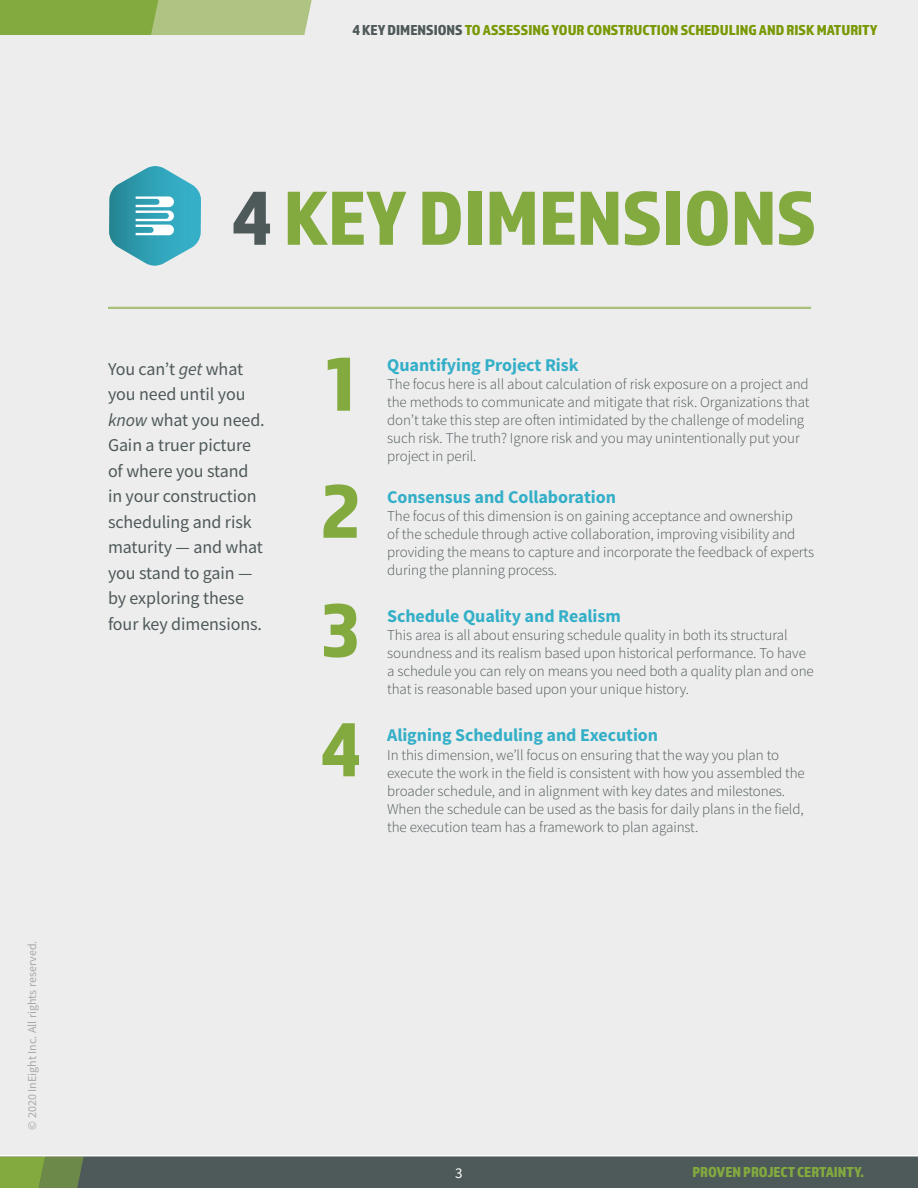
<style>
.page{position:relative;width:918px;height:1188px;background:#fff}
.page>*{position:absolute;margin:0;border:0;box-sizing:border-box;transform-origin:0 0}
.t1{font:79.5px "Almaq Refined";color:#82aa3f}
.t2{font:18px/25.5px "Source Sans Pro";letter-spacing:-.005em;color:#4e595a}
.t3{font:700 18px "Source Sans Pro";letter-spacing:-.005em;color:#34afc8}
.t4{font:300 15px/18px "Source Sans Pro";letter-spacing:-.005em;color:#4e595a}
.t5{font:15px "Almaq Refined";color:#789904}
.t6{font:15px "Almaq Refined";color:#82aa3f}
.t7{font:15px "Source Sans Pro";color:#fff}
.t8{font:12px "Source Sans Pro";color:#a7a9a9}
.s1{color:#4e595a}
.s2{font-style:italic}
</style>
<div class="page">
<div style="left:0;top:0;width:918px;height:1157px;background:#eeeded"></div>
<div style="left:0;top:1156px;width:918px;height:32px;background:#4e595a"></div>
<svg style="left:0;top:1156px;width:84px;height:32px;background:#779847"></svg>
<hr style="left:0;top:1155px;width:918px;height:1px;background:#fff">
<svg style="left:0;top:0;width:312px;height:35px;background:#99b762"></svg>
<hr style="left:108px;top:307px;width:703px;height:2px;background:#a8c077">
<svg style="left:109px;top:166px;width:92px;height:100px"></svg>
<p class="t8" style="left:24px;top:1130px;width:190px;rotate:-90deg">© 2020 InEight Inc. All rights reserved.</p>
<p class="t5" style="left:352px;top:21px;width:527px"><span class="s1">4 KEY DIMENSIONS</span> TO ASSESSING YOUR CONSTRUCTION SCHEDULING AND RISK MATURITY</p>
<h1 class="t1" style="left:232px;top:170px;width:586px"><span class="s1">4</span> KEY DIMENSIONS</h1>
<p class="t2" style="left:108px;top:356px;width:158px">You can’t <span class="s2">get</span> what you need until you <span class="s2">know</span> what you need.<br>Gain a truer picture of where you stand in your construction scheduling and risk maturity — and what you stand to gain — by exploring these four key dimensions.</p>
<h1 class="t1" style="left:326px;top:336px;width:31px">1</h1>
<p class="t3" style="left:387px;top:353px;width:193px">Quantifying Project Risk</p>
<p class="t4" style="left:387px;top:375px;width:424px">The focus here is all about calculation of risk exposure on a project and the methods to communicate and mitigate that risk. Organizations that don’t take this step are often intimidated by the challenge of modeling such risk. The truth? Ignore risk and you may unintentionally put your project in peril.</p>
<h1 class="t1" style="left:321px;top:463px;width:41px">2</h1>
<p class="t3" style="left:387px;top:485px;width:230px">Consensus and Collaboration</p>
<p class="t4" style="left:387px;top:507px;width:428px">The focus of this dimension is on gaining acceptance and ownership<br>of the schedule through active collaboration, improving visibility and providing the means to capture and incorporate the feedback of experts during the planning process.</p>
<h1 class="t1" style="left:323px;top:583px;width:38px">3</h1>
<p class="t3" style="left:387px;top:605px;width:235px">Schedule Quality and Realism</p>
<p class="t4" style="left:387px;top:626px;width:428px">This area is all about ensuring schedule quality in both its structural soundness and its realism based upon historical performance. To have a schedule you can rely on means you need both a quality plan and one that is reasonable based upon your unique history.</p>
<h1 class="t1" style="left:321px;top:702px;width:42px">4</h1>
<p class="t3" style="left:387px;top:724px;width:273px">Aligning Scheduling and Execution</p>
<p class="t4" style="left:387px;top:746px;width:419px">In this dimension, we’ll focus on ensuring that the way you plan to execute the work in the field is consistent with how you assembled the broader schedule, and in alignment with key dates and milestones.<br>When the schedule can be used as the basis for daily plans in the field, the execution team has a framework to plan against.</p>
<p class="t7" style="left:455px;top:1163px;width:9px">3</p>
<p class="t6" style="left:692px;top:1163px;width:173px">PROVEN PROJECT CERTAINTY.</p>
</div>
